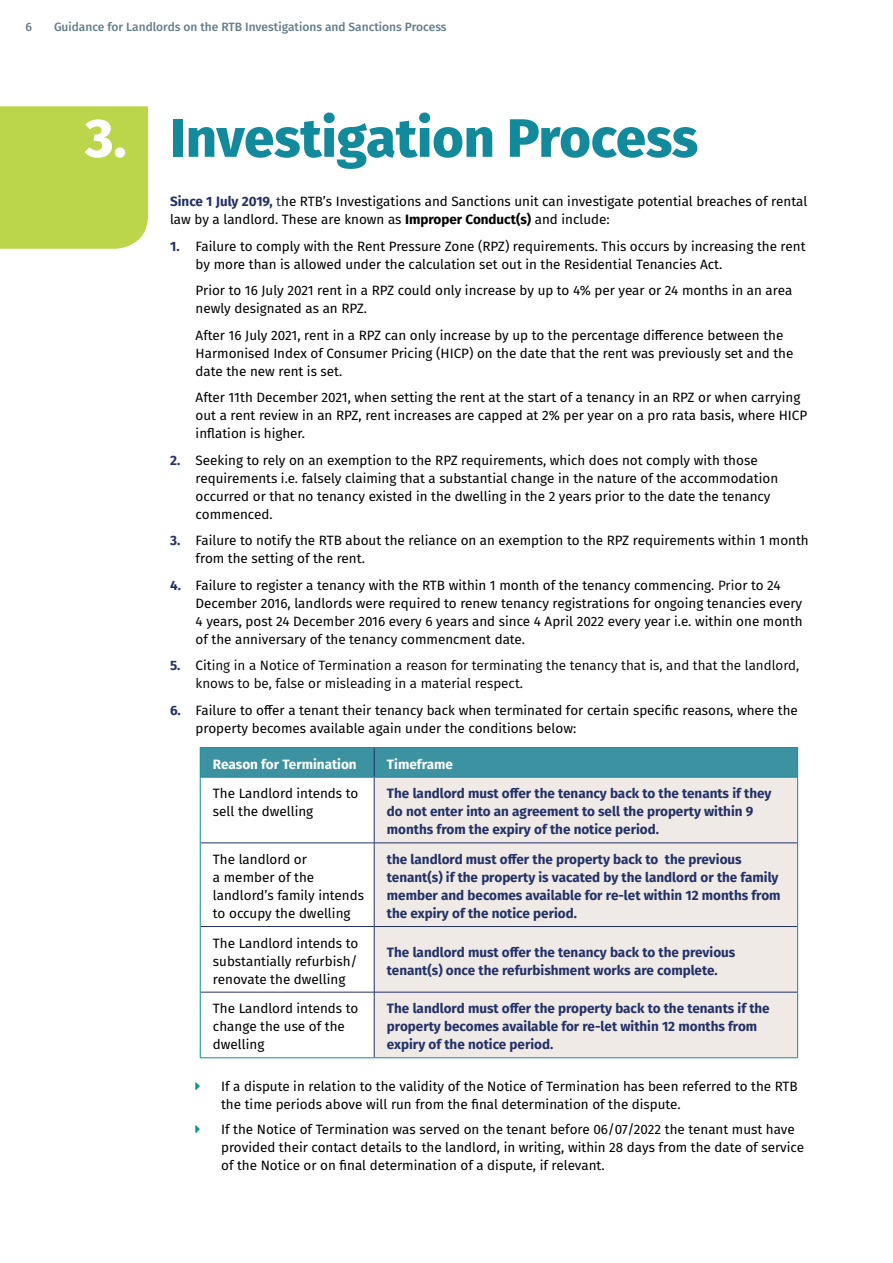
<style>
.page{position:relative;width:893px;height:1263px;background:#fff}
.page>*{position:absolute;margin:0;border:0;box-sizing:border-box;transform-origin:0 0}
.t1{font:800 54px "Fira Sans";color:#128a9b}
._1{font:13.5px/18px "Fira Sans";color:#000}
.BODY{font:700 13.5px/18px "Fira Sans";color:#233168}
.Bullets_22___-6{font:13.5px/18px "Fira Sans";color:#000}
.BODY-2{font:13.5px/18px "Fira Sans";color:#000}
._1-2{font:13.5px/18px "Fira Sans";color:#000}
.BODY-3{font:700 13.5px "Fira Sans";color:#fff}
.t2{font:500 12px "Fira Sans";color:#627d8d}
.s1{color:#fff}
.s2{font-weight:700;color:#233168}
.s3{color:#233168}
.s4{font-weight:700}
.s5{font-style:inherit}
</style>
<div class="page">
<div style="left:0;top:106px;width:148px;height:143px;background:#bbd64a"></div>
<svg style="left:201px;top:778px;width:173px;height:279px"></svg>
<div style="left:375px;top:778px;width:422px;height:279px;background:#efeae6"></div>
<hr style="left:374px;top:778px;width:1px;height:65px;background:#233168">
<hr style="left:201px;top:843px;width:173px;height:1px;background:#233168">
<hr style="left:374px;top:843px;width:423px;height:1px;background:#233168">
<hr style="left:374px;top:843px;width:1px;height:83px;background:#233168">
<hr style="left:201px;top:926px;width:173px;height:1px;background:#233168">
<hr style="left:374px;top:926px;width:423px;height:1px;background:#233168">
<hr style="left:374px;top:927px;width:1px;height:65px;background:#233168">
<hr style="left:201px;top:992px;width:173px;height:1px;background:#233168">
<hr style="left:374px;top:992px;width:423px;height:1px;background:#233168">
<hr style="left:374px;top:992px;width:1px;height:65px;background:#233168">
<hr style="left:200px;top:747px;width:174px;height:1px;background:#128a9b">
<hr style="left:374px;top:747px;width:424px;height:1px;background:#128a9b">
<div style="left:200px;top:748px;width:598px;height:29px;background:#3d92a2"></div>
<hr style="left:200px;top:777px;width:174px;height:1px;background:#128a9b">
<hr style="left:374px;top:777px;width:424px;height:1px;background:#128a9b">
<hr style="left:200px;top:778px;width:1px;height:65px;background:#128a9b">
<hr style="left:797px;top:778px;width:1px;height:65px;background:#128a9b">
<hr style="left:200px;top:843px;width:1px;height:83px;background:#128a9b">
<hr style="left:797px;top:843px;width:1px;height:83px;background:#128a9b">
<hr style="left:200px;top:926px;width:1px;height:66px;background:#128a9b">
<hr style="left:797px;top:926px;width:1px;height:66px;background:#128a9b">
<hr style="left:200px;top:992px;width:1px;height:65px;background:#128a9b">
<hr style="left:797px;top:992px;width:1px;height:65px;background:#128a9b">
<hr style="left:200px;top:1057px;width:174px;height:1px;background:#128a9b">
<hr style="left:374px;top:1057px;width:424px;height:1px;background:#128a9b">
<p class="t2" style="left:26px;top:17px;width:8px">6</p>
<p class="t2" style="left:54px;top:17px;width:394px">Guidance for Landlords on the RTB Investigations and Sanctions Process</p>
<h1 class="t1" style="left:85px;top:91px;width:614px"><span class="s1">3.</span> Investigation Process</h1>
<p class="_1" style="left:170px;top:192px;width:639px"><span class="s2">Since 1 July 2019,</span> <span class="s3">t</span>he RTB’s Investigations and Sanctions unit can investigate potential breaches of rental law by a landlord. These are known as <span class="s4">Improper Conduct(s)</span> and include:</p>
<p class="_1" style="left:196px;top:237px;width:611px;text-indent:-26px"><span class="s2">1.</span> Failure to comply with the Rent Pressure Zone (RPZ) requirements. This occurs by increasing the rent by more than is allowed under the calculation set out in the Residential Tenancies Act.</p>
<p class="_1" style="left:196px;top:281px;width:598px">Prior to 16 July 2021 rent in a RPZ could only increase by up to 4% per year or 24 months in an area newly designated as an RPZ.</p>
<p class="_1" style="left:196px;top:326px;width:599px">After 16 July 2021, rent in a RPZ can only increase by up to the percentage difference between the<br>Harmonised Index of Consumer Pricing (HICP) on the date that the rent was previously set and the date the new rent is set.</p>
<p class="_1" style="left:196px;top:388px;width:613px">After 11th December 2021, when setting the rent at the start of a tenancy in an RPZ or when carrying out a rent review in an RPZ, rent increases are capped at 2% per year on a pro rata basis, where HICP inflation is higher.</p>
<p class="_1" style="left:196px;top:451px;width:584px;text-indent:-26px"><span class="s2">2.</span> Seeking to rely on an exemption to the RPZ requirements, which does not comply with those requirements i.e. falsely claiming that a substantial change in the nature of the accommodation occurred or that no tenancy existed in the dwelling in the 2 years prior to the date the tenancy commenced.</p>
<p class="_1" style="left:196px;top:531px;width:615px;text-indent:-26px"><span class="s2">3.</span> Failure to notify the RTB about the reliance on an exemption to the RPZ requirements within 1 month from the setting of the rent.</p>
<p class="_1" style="left:196px;top:576px;width:609px;text-indent:-26px"><span class="s2">4.</span> Failure to register a tenancy with the RTB within 1 month of the tenancy commencing. <span class="s5">Pri</span>or to 24<br>December 2016, landlords were required to renew tenancy registrations for ongoing tenancies every 4 years, post 24 December 2016 every 6 years and since 4 April 2022 every year i.e. within one month of the anniversary of the tenancy commencment date.</p>
<p class="_1-2" style="left:196px;top:656px;width:605px;text-indent:-26px"><span class="s2">5.</span> <span class="s5">Cit</span>ing in a Notice of Termination a reason for terminating the tenancy that is, and that the landlord, knows to be, false or misleading in a material respect<span class="s5">.</span></p>
<p class="_1" style="left:196px;top:701px;width:604px;text-indent:-26px"><span class="s2">6.</span> Failure to offer a tenant their tenancy back when terminated for certain specific reasons, where the property becomes available again under the conditions below:</p>
<p class="BODY-3" style="left:213px;top:753px;width:145px">Reason for Termination</p>
<p class="BODY-3" style="left:387px;top:753px;width:67px">Timeframe</p>
<p class="BODY-2" style="left:213px;top:784px;width:147px">The Landlord intends to sell the dwelling</p>
<p class="BODY" style="left:387px;top:784px;width:386px">The landlord must offer the tenancy back to the tenants if they do not enter into an agreement to sell the property within 9 months from the expiry of the notice period.</p>
<p class="BODY-2" style="left:213px;top:850px;width:152px">The landlord or<br>a member of the landlord’s family intends to occupy the dwelling</p>
<p class="BODY" style="left:387px;top:849px;width:395px">the landlord must offer the property back to the previous tenant(s) if the property is vacated by the landlord or the family member and becomes available for re-let within 12 months from the expiry of the notice period.</p>
<p class="BODY-2" style="left:213px;top:933px;width:147px;text-align:justify">The Landlord intends to substantially refurbish/ renovate the dwelling</p>
<p class="BODY" style="left:387px;top:942px;width:350px">The landlord must offer the tenancy back to the previous tenant(s) once the refurbishment works are complete.</p>
<p class="BODY-2" style="left:213px;top:999px;width:147px">The Landlord intends to change the use of the dwelling</p>
<p class="BODY" style="left:387px;top:999px;width:384px">The landlord must offer the property back to the tenants if the property becomes available for re-let within 12 months from expiry of the notice period.</p>
<p class="Bullets_22___-6" style="left:221px;top:1077px;width:578px">If a dispute in relation to the validity of the Notice of Termination has been referred to the RTB the time periods above will run from the final determination of the dispute.</p>
<p class="Bullets_22___-6" style="left:221px;top:1120px;width:585px">If the Notice of Termination was served on the tenant before 06/07/2022 the tenant must have provided their contact details to the landlord, in writing, within 28 days from the date of service of the Notice or on final determination of a dispute, if relevant.</p>
</div>
